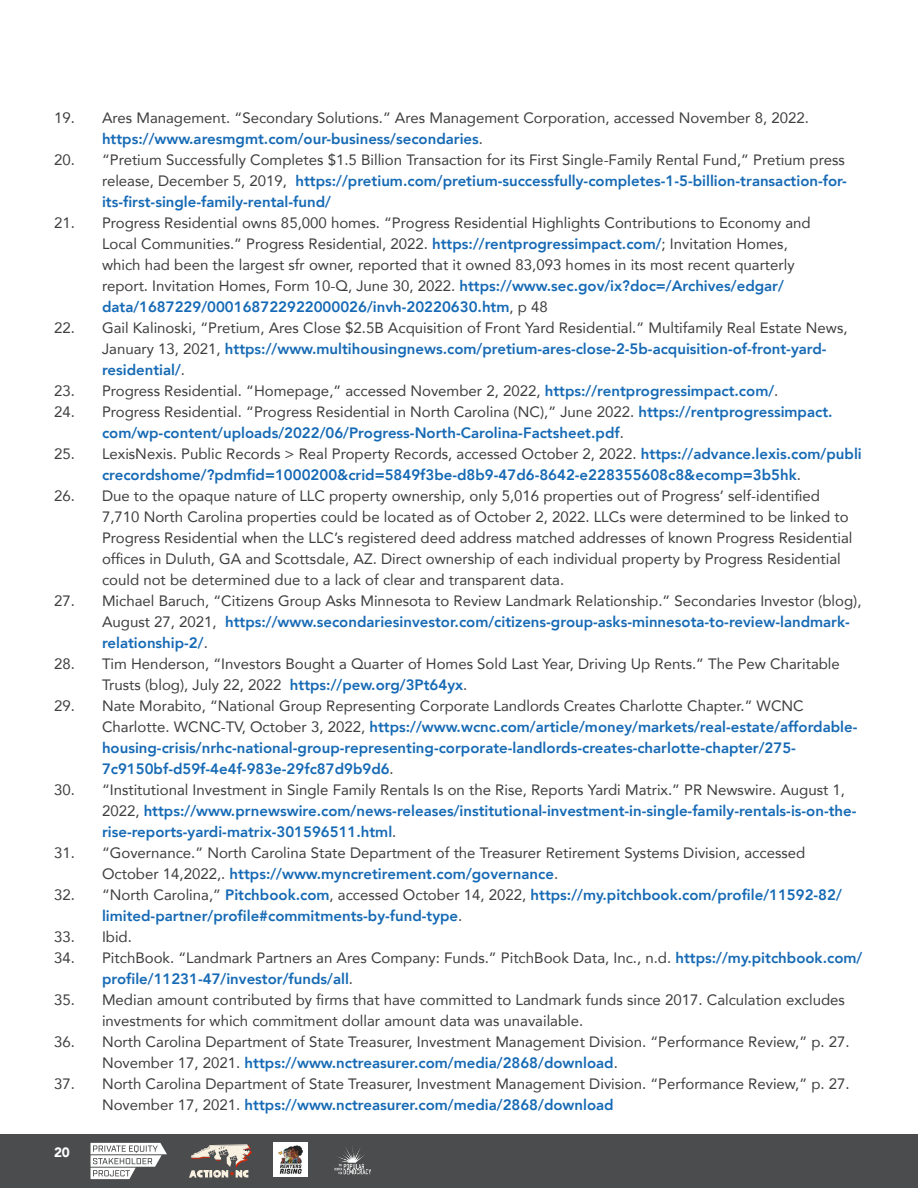
<style>
.page{position:relative;width:918px;height:1188px;background:#fff}
.page>*{position:absolute;margin:0;border:0;box-sizing:border-box;transform-origin:0 0}
.t1{font:15px/21px "Avenir";color:#3e3e3f}
.t2{font:800 15px/21px "Avenir";color:#166ab5}
.t3{font:900 13.5px "Avenir";color:#fff}
.s1{font-weight:800;color:#166ab5}
.s2{font-weight:400;color:#3e3e3f}
</style>
<div class="page">
<div style="left:0;top:1134px;width:918px;height:54px;background:#4b4c4d"></div>
<svg style="left:91px;top:1143px;width:76px;height:36px"></svg>
<svg style="left:189px;top:1144px;width:63px;height:34px"></svg>
<img style="left:274px;top:1143px;width:34px;height:34px">
<img style="left:334px;top:1147px;width:37px;height:28px">
<p class="t1" style="left:102px;top:107px;width:708px;text-indent:-48px">19. Ares Management. “Secondary Solutions.” Ares Management Corporation, accessed November 8, 2022. <span class="s1">https://www.aresmgmt.com/our-business/secondaries</span>.</p>
<p class="t1" style="left:102px;top:149px;width:747px;text-indent:-48px">20. “Pretium Successfully Completes $1.5 Billion Transaction for its First Single-Family Rental Fund,” Pretium press release, December 5, 2019, <span class="s1">https://pretium.com/pretium-successfully-completes-1-5-billion-transaction-for&shy;its-first-single-family-rental-fund/</span></p>
<p class="t1" style="left:102px;top:212px;width:710px;text-indent:-48px">21. Progress Residential owns 85,000 homes. “Progress Residential Highlights Contributions to Economy and Local Communities.” Progress Residential, 2022. <span class="s1">https://rentprogressimpact.com/</span>; Invitation Homes, which had been the largest sfr owner, reported that it owned 83,093 homes in its most recent quarterly report. Invitation Homes, Form 10-Q, June 30, 2022. <span class="s1">https://www.sec.gov/ix?doc=/Archives/edgar/ data/1687229/000168722922000026/invh-20220630.htm</span>, p 48</p>
<p class="t1" style="left:102px;top:317px;width:747px;text-indent:-48px">22. Gail Kalinoski, “Pretium, Ares Close $2.5B Acquisition of Front Yard Residential.” Multifamily Real Estate News,<br>January 13, 2021, <span class="s1">https://www.multihousingnews.com/pretium-ares-close-2-5b-acquisition-of-front-yard&shy;residential/</span>.</p>
<p class="t1" style="left:54px;top:380px;width:726px">23. Progress Residential. “Homepage,” accessed November 2, 2022, <span class="s1">https://rentprogressimpact.com/</span>.</p>
<p class="t2" style="left:102px;top:401px;width:732px;text-indent:-48px"><span class="s2">24. Progress Residential. “Progress Residential in North Carolina (NC),” June 2022.</span> https://rentprogressimpact. com/wp-content/uploads/2022/06/Progress-North-Carolina-Factsheet.pdf<span class="s2">.</span></p>
<p class="t2" style="left:102px;top:443px;width:761px;text-indent:-48px"><span class="s2">25. LexisNexis. Public Records &gt; Real Property Records, accessed October 2, 2022.</span> https://advance.lexis.com/publi crecordshome/?pdmfid=1000200&amp;crid=5849f3be-d8b9-47d6-8642-e228355608c8&amp;ecomp=3b5hk<span class="s2">.</span></p>
<p class="t1" style="left:102px;top:485px;width:752px;text-indent:-48px">26. Due to the opaque nature of LLC property ownership, only 5,016 properties out of Progress’ self-identified 7,710 North Carolina properties could be located as of October 2, 2022. LLCs were determined to be linked to Progress Residential when the LLC’s registered deed address matched addresses of known Progress Residential offices in Duluth, GA and Scottsdale, AZ. Direct ownership of each individual property by Progress Residential could not be determined due to a lack of clear and transparent data.</p>
<p class="t1" style="left:102px;top:590px;width:761px;text-indent:-48px">27. Michael Baruch, “Citizens Group Asks Minnesota to Review Landmark Relationship.” Secondaries Investor (blog),<br>August 27, 2021, <span class="s1">https://www.secondariesinvestor.com/citizens-group-asks-minnesota-to-review-landmark&shy;relationship-2/</span>.</p>
<p class="t1" style="left:102px;top:653px;width:739px;text-indent:-48px">28. Tim Henderson, “Investors Bought a Quarter of Homes Sold Last Year, Driving Up Rents.” The Pew Charitable<br>Trusts (blog), July 22, 2022 <span class="s1">https://pew.org/3Pt64yx</span>.</p>
<p class="t2" style="left:102px;top:695px;width:757px;text-indent:-48px"><span class="s2">29. Nate Morabito, “National Group Representing Corporate Landlords Creates Charlotte Chapter.” WCNC Charlotte. WCNC-TV, October 3, 2022,</span> https://www.wcnc.com/article/money/markets/real-estate/affordable&shy;housing-crisis/nrhc-national-group-representing-corporate-landlords-creates-charlotte-chapter/275- 7c9150bf-d59f-4e4f-983e-29fc87d9b9d6<span class="s2">.</span></p>
<p class="t2" style="left:102px;top:779px;width:756px;text-indent:-48px"><span class="s2">30. “Institutional Investment in Single Family Rentals Is on the Rise, Reports Yardi Matrix.” PR Newswire. August 1,<br>2022,</span> https://www.prnewswire.com/news-releases/institutional-investment-in-single-family-rentals-is-on-the&shy;rise-reports-yardi-matrix-301596511.html<span class="s2">.</span></p>
<p class="t1" style="left:102px;top:842px;width:705px;text-indent:-48px">31. “Governance.” North Carolina State Department of the Treasurer Retirement Systems Division, accessed<br>October 14,2022,. <span class="s1">https://www.myncretirement.com/governance</span>.</p>
<p class="t2" style="left:102px;top:884px;width:741px;text-indent:-48px"><span class="s2">32. “North Carolina,”</span> Pitchbook.com<span class="s2">, accessed October 14, 2022,</span> https://my.pitchbook.com/profile/11592-82/ limited-partner/profile#commitments-by-fund-type<span class="s2">.</span></p>
<p class="t1" style="left:54px;top:926px;width:79px">33. Ibid.</p>
<p class="t1" style="left:102px;top:947px;width:762px;text-indent:-48px">34. PitchBook. “Landmark Partners an Ares Company: Funds.” PitchBook Data, Inc., n.d. <span class="s1">https://my.pitchbook.com/ profile/11231-47/investor/funds/all</span>.</p>
<p class="t1" style="left:102px;top:989px;width:744px;text-indent:-48px">35. Median amount contributed by firms that have committed to Landmark funds since 2017. Calculation excludes investments for which commitment dollar amount data was unavailable.</p>
<p class="t1" style="left:102px;top:1031px;width:749px;text-indent:-48px">36. North Carolina Department of State Treasurer, Investment Management Division. “Performance Review,” p. 27.<br>November 17, 2021. <span class="s1">https://www.nctreasurer.com/media/2868/download</span>.</p>
<p class="t1" style="left:102px;top:1073px;width:749px;text-indent:-48px">37. North Carolina Department of State Treasurer, Investment Management Division. “Performance Review,” p. 27.<br>November 17, 2021. <span class="s1">https://www.nctreasurer.com/media/2868/download</span></p>
<p class="t3" style="left:54px;top:1141px;width:17px">20</p>
</div>
